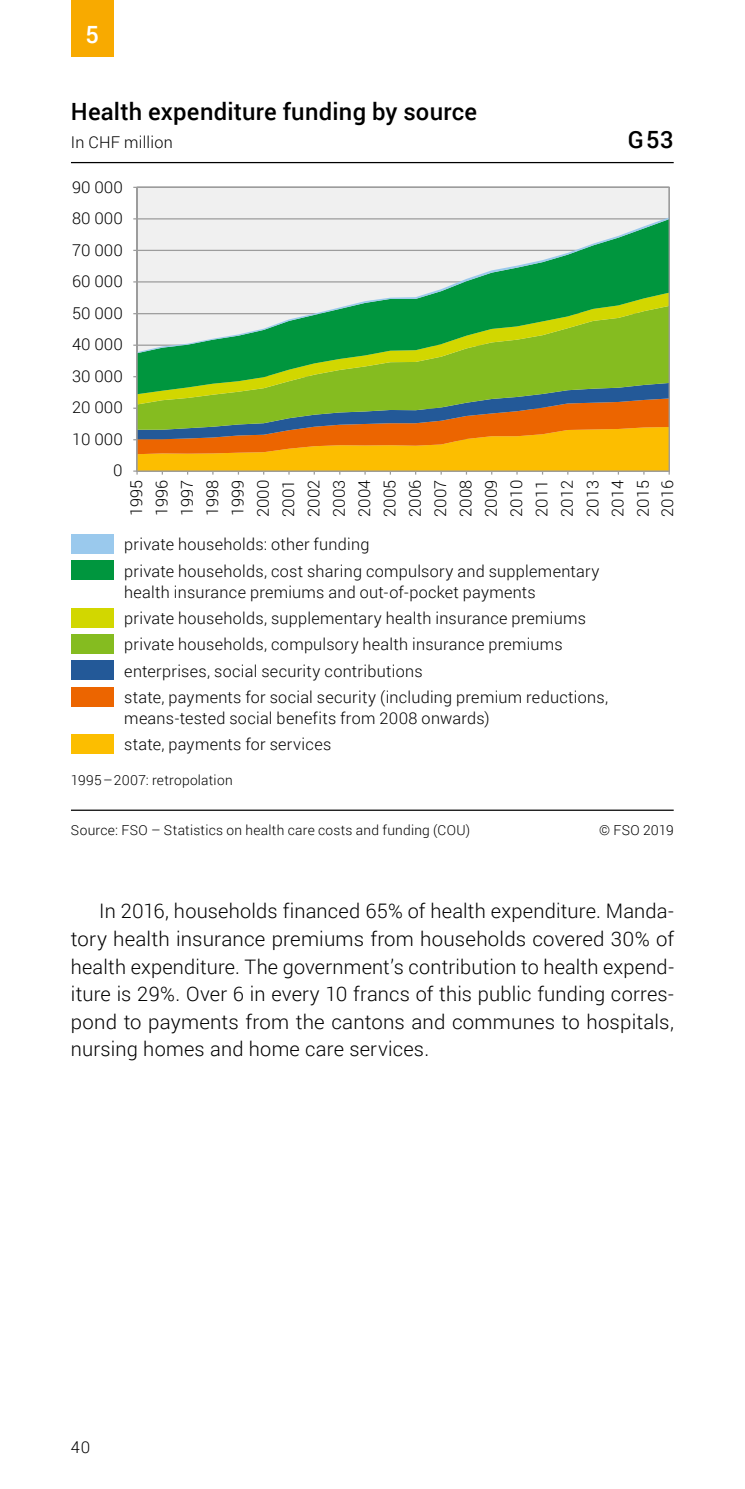
<style>
.page{position:relative;width:745px;height:1489px;background:#fff}
.page>*{position:absolute;margin:0;border:0;box-sizing:border-box;transform-origin:0 0}
.t1{font:500 23.75px "Roboto";letter-spacing:.01em;color:#000}
.t2{font:500 23.75px "Roboto";color:#fff}
.Grundtext_Einzug{font:300 20px/27.5px "Roboto";letter-spacing:.01em;color:#000;text-align:justify}
.t3{font:300 16.25px/25.2px "Roboto";letter-spacing:.015em;color:#000}
.t4{font:300 13.75px "Roboto";letter-spacing:.02em;color:#000}
</style>
<div class="page">
<div style="left:71px;top:0;width:42px;height:57px;background:#f8aa00"></div>
<hr style="left:71px;top:162px;width:602px;height:1px;background:#000">
<hr style="left:71px;top:809px;width:602px;height:1px;background:#000">
<div style="left:71px;top:534px;width:42px;height:19px;background:#9ac9ed"></div>
<div style="left:71px;top:560px;width:42px;height:20px;background:#00963e"></div>
<div style="left:71px;top:608px;width:42px;height:19px;background:#d2d700"></div>
<div style="left:71px;top:634px;width:42px;height:19px;background:#85bc20"></div>
<div style="left:71px;top:660px;width:42px;height:20px;background:#235998"></div>
<div style="left:71px;top:687px;width:42px;height:19px;background:#ec6500"></div>
<div style="left:71px;top:734px;width:42px;height:19px;background:#fcbe00"></div>
<svg style="left:133px;top:186px;width:537px;height:286px"></svg>
<hr style="left:137px;top:187px;width:531px;height:1px;background:#9c9c9c">
<svg style="left:133px;top:383px;width:536px;height:91px;background:#eca619"></svg>
<svg style="left:138px;top:404px;width:530px;height:26px;background:#978032"></svg>
<svg style="left:138px;top:394px;width:530px;height:10px;background:#759f3e"></svg>
<svg style="left:138px;top:353px;width:530px;height:41px;background:#6ab228"></svg>
<svg style="left:138px;top:217px;width:530px;height:136px;fill:#f0f0f0"></svg>
<hr style="left:668px;top:187px;width:1px;height:284px;background:#9c9c9c">
<hr style="left:136px;top:187px;width:2px;height:284px;background:#9c9c9c">
<hr style="left:137px;top:470px;width:531px;height:1px;background:#9c9c9c">
<h1 class="t2" style="left:85px;top:17px;width:15px">5</h1>
<p class="t1" style="left:71px;top:95px;width:407px">Health expenditure funding by source</p>
<p class="t3" style="left:71px;top:129px;width:103px">In CHF million</p>
<p class="t3" style="left:72px;top:174px;width:52px">90 000</p>
<p class="t3" style="left:72px;top:205px;width:52px">80 000</p>
<p class="t3" style="left:72px;top:236px;width:52px">70 000</p>
<p class="t3" style="left:72px;top:268px;width:52px">60 000</p>
<p class="t3" style="left:72px;top:300px;width:52px">50 000</p>
<p class="t3" style="left:72px;top:331px;width:52px">40 000</p>
<p class="t3" style="left:72px;top:363px;width:52px">30 000</p>
<p class="t3" style="left:72px;top:394px;width:52px">20 000</p>
<p class="t3" style="left:72px;top:426px;width:52px">10 000</p>
<p class="t3" style="left:113px;top:457px;width:11px">0</p>
<p class="t1" style="left:627px;top:123px;width:47px">G53</p>
<p class="t3" style="left:123px;top:517px;width:39px;text-align:justify;rotate:-90deg">1995<br>1996<br>1997<br>1998<br>1999<br>2000<br>2001<br>2002<br>2003<br>2004<br>2005<br>2006<br>2007<br>2008<br>2009<br>2010<br>2011<br>2012<br>2013<br>2014<br>2015<br>2016</p>
<p class="t3" style="left:124px;top:531px;width:476px;line-height:26.2px">private households: other funding<br>private households, cost sharing compulsory and supplementary</p>
<p class="t3" style="left:124px;top:578px;width:485px;line-height:26.2px">health insurance premiums and out-of-pocket payments<br>private households, supplementary health insurance premiums private households, compulsory health insurance premiums enterprises, social security contributions<br>state, payments for social security (including premium reductions,</p>
<p class="t3" style="left:124px;top:705px;width:366px;line-height:26px">means-tested social benefits from 2008 onwards) state, payments for services</p>
<p class="t4" style="left:71px;top:771px;width:163px">1995–2007: retropolation</p>
<p class="t4" style="left:71px;top:820px;width:400px">Source: FSO – Statistics on health care costs and funding (COU)</p>
<p class="t4" style="left:598px;top:820px;width:76px">© FSO 2019</p>
<p class="Grundtext_Einzug" style="left:71px;top:896px;width:604px;text-indent:28px">In 2016, households financed 65% of health expenditure. Manda&shy;tory health insurance premiums from households covered 30% of health expenditure. The government’s contribution to health expend&shy;iture is 29%. Over 6 in every 10 francs of this public funding corres&shy;pond to payments from the cantons and communes to hospitals, nursing homes and home care services.</p>
<p class="t3" style="left:71px;top:1433px;width:21px">40</p>
</div>
